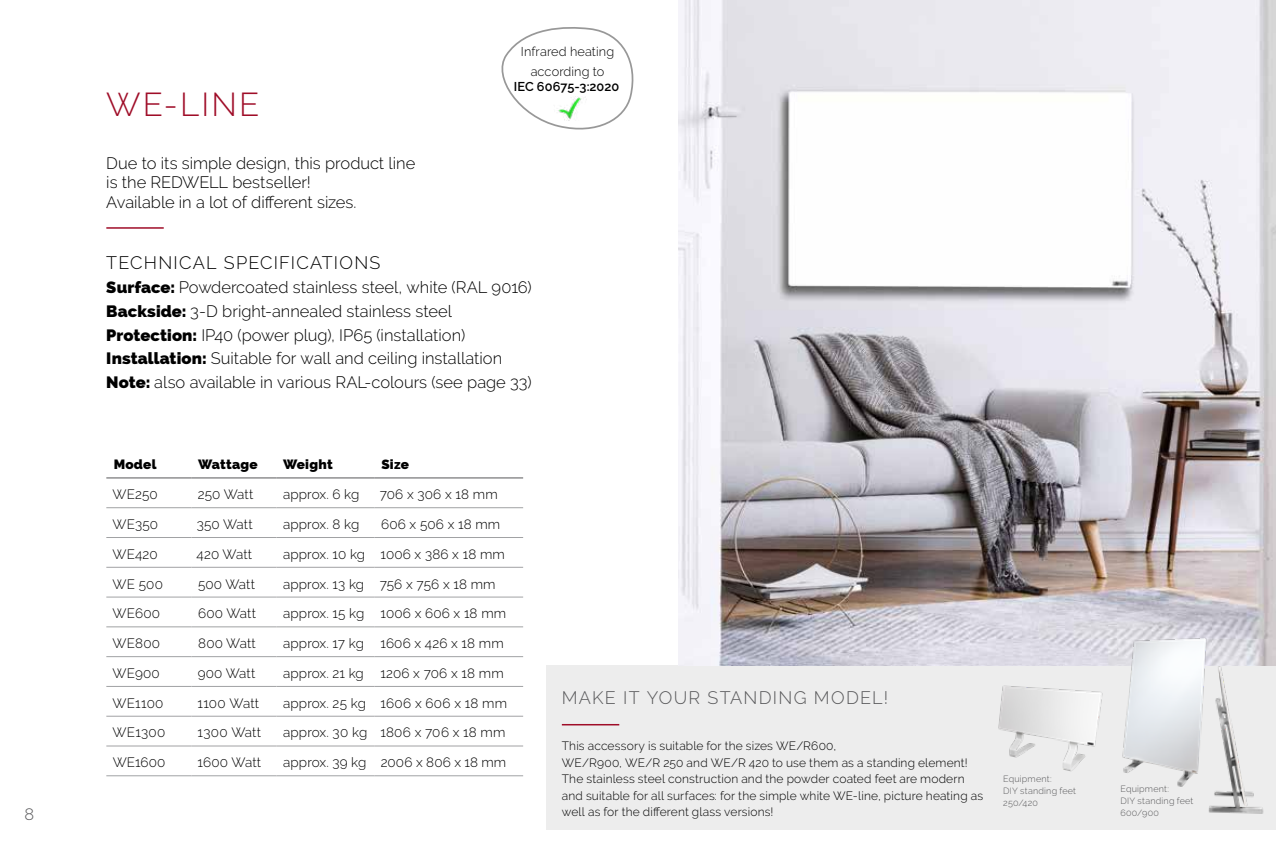
<style>
.page{position:relative;width:1276px;height:851px;background:#fff}
.page>*{position:absolute;margin:0;border:0;box-sizing:border-box;transform-origin:0 0}
.t1{font:300 33px "Raleway";letter-spacing:.065em;color:#9f0d28}
.t2{font:300 18px "Raleway";letter-spacing:.07em;color:#58585a}
.t3{font:300 18px "Raleway";letter-spacing:.065em;color:#000}
.t4{font:300 16.5px/23.7px "Raleway";color:#000}
.t5{font:300 16.5px "Raleway";color:#58585a}
.t6{font:300 13.5px "Raleway";letter-spacing:.01em;color:#000}
.t7{font:800 13.5px "Raleway";letter-spacing:.02em;color:#000}
.t8{font:300 12.75px/19.5px "Raleway";letter-spacing:.01em;color:#000;text-align:center}
.t9{font:600 12.75px "Raleway";color:#000}
.t10{font:300 12px/16.5px "Raleway";letter-spacing:.01em;color:#000}
.t11{font:300 9px/12px "Raleway";letter-spacing:.025em;color:#58585a}
.s1{font-weight:800}
</style>
<div class="page">
<div style="left:547px;top:664px;width:729px;height:165px;background:#ededed"></div>
<hr style="left:106px;top:227px;width:58px;height:2px;background:#9f0d28">
<hr style="left:106px;top:477px;width:85px;height:1px;background:#58585a">
<hr style="left:191px;top:477px;width:85px;height:1px;background:#58585a">
<hr style="left:276px;top:477px;width:98px;height:1px;background:#58585a">
<hr style="left:374px;top:477px;width:149px;height:1px;background:#58585a">
<hr style="left:106px;top:507px;width:85px;height:1px;background:#a1a2a4">
<hr style="left:191px;top:507px;width:85px;height:1px;background:#a1a2a4">
<hr style="left:276px;top:507px;width:98px;height:1px;background:#a1a2a4">
<hr style="left:374px;top:507px;width:149px;height:1px;background:#a1a2a4">
<hr style="left:106px;top:537px;width:85px;height:1px;background:#a1a2a4">
<hr style="left:191px;top:537px;width:85px;height:1px;background:#a1a2a4">
<hr style="left:276px;top:537px;width:98px;height:1px;background:#a1a2a4">
<hr style="left:374px;top:537px;width:149px;height:1px;background:#a1a2a4">
<hr style="left:106px;top:567px;width:85px;height:1px;background:#a1a2a4">
<hr style="left:191px;top:567px;width:85px;height:1px;background:#a1a2a4">
<hr style="left:276px;top:567px;width:98px;height:1px;background:#a1a2a4">
<hr style="left:374px;top:567px;width:149px;height:1px;background:#a1a2a4">
<hr style="left:106px;top:596px;width:85px;height:1px;background:#a1a2a4">
<hr style="left:191px;top:596px;width:85px;height:1px;background:#a1a2a4">
<hr style="left:276px;top:596px;width:98px;height:1px;background:#a1a2a4">
<hr style="left:374px;top:596px;width:149px;height:1px;background:#a1a2a4">
<hr style="left:106px;top:626px;width:85px;height:1px;background:#a1a2a4">
<hr style="left:191px;top:626px;width:85px;height:1px;background:#a1a2a4">
<hr style="left:276px;top:626px;width:98px;height:1px;background:#a1a2a4">
<hr style="left:374px;top:626px;width:149px;height:1px;background:#a1a2a4">
<hr style="left:106px;top:656px;width:85px;height:1px;background:#a1a2a4">
<hr style="left:191px;top:656px;width:85px;height:1px;background:#a1a2a4">
<hr style="left:276px;top:656px;width:98px;height:1px;background:#a1a2a4">
<hr style="left:374px;top:656px;width:149px;height:1px;background:#a1a2a4">
<hr style="left:106px;top:686px;width:85px;height:1px;background:#a1a2a4">
<hr style="left:191px;top:686px;width:85px;height:1px;background:#a1a2a4">
<hr style="left:276px;top:686px;width:98px;height:1px;background:#a1a2a4">
<hr style="left:374px;top:686px;width:149px;height:1px;background:#a1a2a4">
<hr style="left:106px;top:715px;width:85px;height:1px;background:#a1a2a4">
<hr style="left:191px;top:715px;width:85px;height:1px;background:#a1a2a4">
<hr style="left:276px;top:715px;width:98px;height:1px;background:#a1a2a4">
<hr style="left:374px;top:715px;width:149px;height:1px;background:#a1a2a4">
<hr style="left:106px;top:745px;width:85px;height:1px;background:#a1a2a4">
<hr style="left:191px;top:745px;width:85px;height:1px;background:#a1a2a4">
<hr style="left:276px;top:745px;width:98px;height:1px;background:#a1a2a4">
<hr style="left:374px;top:745px;width:149px;height:1px;background:#a1a2a4">
<hr style="left:106px;top:775px;width:85px;height:1px;background:#a1a2a4">
<hr style="left:191px;top:775px;width:85px;height:1px;background:#a1a2a4">
<hr style="left:276px;top:775px;width:98px;height:1px;background:#a1a2a4">
<hr style="left:374px;top:775px;width:149px;height:1px;background:#a1a2a4">
<hr style="left:562px;top:723px;width:57px;height:2px;background:#9f0d28">
<img style="left:678px;top:0;width:598px;height:665px">
<svg style="left:501px;top:27px;width:133px;height:103px"></svg>
<img style="left:553px;top:96px;width:33px;height:25px">
<img style="left:998px;top:685px;width:105px;height:87px">
<img style="left:1116px;top:635px;width:95px;height:152px">
<img style="left:1195px;top:664px;width:71px;height:150px">
<p class="t5" style="left:25px;top:804px;width:11px">8</p>
<h1 class="t1" style="left:106px;top:85px;width:155px">WE-LINE</h1>
<p class="t4" style="left:106px;top:153px;width:311px;line-height:19.5px">Due to its simple design, this product line is the REDWELL bestseller!<br>Available in a lot of different sizes.</p>
<p class="t8" style="left:521px;top:42px;width:95px">Infrared heating according to</p>
<p class="t9" style="left:514px;top:80px;width:107px">IEC 60675-3:2020</p>
<h2 class="t3" style="left:106px;top:252px;width:276px">TECHNICAL SPECIFICATIONS</h2>
<p class="t4" style="left:106px;top:275px;width:427px"><span class="s1">Surface:</span> Powdercoated stainless steel, white (RAL 9016)<br><span class="s1">Backside:</span> 3-D bright-annealed stainless steel <span class="s1">Protection:</span> IP40 (power plug), IP65 (installation)<br><span class="s1">Installation:</span> Suitable for wall and ceiling installation <span class="s1">Note:</span> also available in various RAL-colours (see page 33)</p>
<p class="t7" style="left:114px;top:456px;width:44px">Model</p>
<p class="t7" style="left:198px;top:456px;width:61px">Wattage</p>
<p class="t7" style="left:283px;top:456px;width:51px">Weight</p>
<p class="t7" style="left:381px;top:456px;width:29px">Size</p>
<p class="t6" style="left:113px;top:486px;width:47px">WE250</p>
<p class="t6" style="left:198px;top:486px;width:57px">250 Watt</p>
<p class="t6" style="left:283px;top:486px;width:78px">approx. 6 kg</p>
<p class="t6" style="left:380px;top:486px;width:119px">706 x 306 x 18 mm</p>
<p class="t6" style="left:113px;top:516px;width:47px">WE350</p>
<p class="t6" style="left:197px;top:516px;width:57px">350 Watt</p>
<p class="t6" style="left:283px;top:516px;width:78px">approx. 8 kg</p>
<p class="t6" style="left:381px;top:516px;width:121px">606 x 506 x 18 mm</p>
<p class="t6" style="left:113px;top:546px;width:47px">WE420</p>
<p class="t6" style="left:197px;top:546px;width:57px">420 Watt</p>
<p class="t6" style="left:283px;top:546px;width:223px">approx. 10 kg 1006 x 386 x 18 mm</p>
<p class="t6" style="left:113px;top:575px;width:52px">WE 500</p>
<p class="t6" style="left:198px;top:575px;width:59px">500 Watt</p>
<p class="t6" style="left:283px;top:575px;width:214px">approx. 13 kg 756 x 756 x 18 mm</p>
<p class="t6" style="left:113px;top:605px;width:49px">WE600</p>
<p class="t6" style="left:198px;top:605px;width:59px">600 Watt</p>
<p class="t6" style="left:283px;top:605px;width:224px">approx. 15 kg 1006 x 606 x 18 mm</p>
<p class="t6" style="left:113px;top:635px;width:49px">WE800</p>
<p class="t6" style="left:198px;top:635px;width:59px">800 Watt</p>
<p class="t6" style="left:283px;top:635px;width:222px">approx. 17 kg 1606 x 426 x 18 mm</p>
<p class="t6" style="left:113px;top:665px;width:49px">WE900</p>
<p class="t6" style="left:198px;top:665px;width:59px">900 Watt</p>
<p class="t6" style="left:283px;top:665px;width:222px">approx. 21 kg 1206 x 706 x 18 mm</p>
<p class="t6" style="left:113px;top:695px;width:52px">WE1100</p>
<p class="t6" style="left:197px;top:695px;width:63px">1100 Watt</p>
<p class="t6" style="left:283px;top:695px;width:225px">approx. 25 kg 1606 x 606 x 18 mm</p>
<p class="t6" style="left:113px;top:724px;width:54px">WE1300</p>
<p class="t6" style="left:197px;top:724px;width:65px">1300 Watt</p>
<p class="t6" style="left:283px;top:724px;width:224px">approx. 30 kg 1806 x 706 x 18 mm</p>
<p class="t6" style="left:113px;top:754px;width:54px">WE1600</p>
<p class="t6" style="left:197px;top:754px;width:65px">1600 Watt</p>
<p class="t6" style="left:283px;top:754px;width:225px">approx. 39 kg 2006 x 806 x 18 mm</p>
<h2 class="t2" style="left:562px;top:686px;width:328px">MAKE IT YOUR STANDING MODEL!</h2>
<p class="t10" style="left:562px;top:737px;width:423px">This accessory is suitable for the sizes WE/R600,<br>WE/R900, WE/R 250 and WE/R 420 to use them as a standing element!<br>The stainless steel construction and the powder coated feet are modern and suitable for all surfaces: for the simple white WE-line, picture heating as well as for the different glass versions!</p>
<p class="t11" style="left:1003px;top:772px;width:74px">Equipment:<br>DIY standing feet<br>250/420</p>
<p class="t11" style="left:1120px;top:783px;width:74px">Equipment:<br>DIY standing feet<br>600/900</p>
</div>
